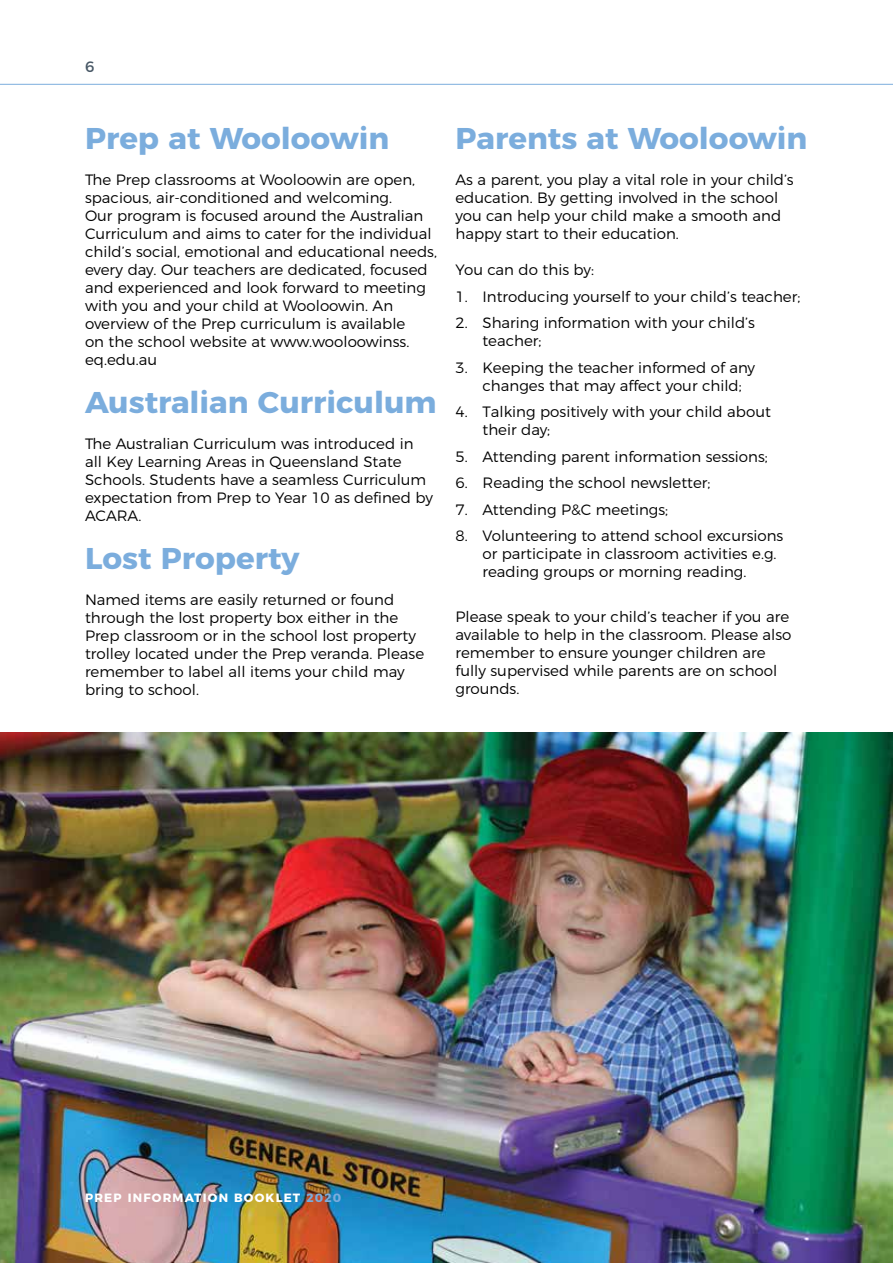
<style>
.page{position:relative;width:893px;height:1263px;background:#fff}
.page>*{position:absolute;margin:0;border:0;box-sizing:border-box;transform-origin:0 0}
.t1{font:700 30px "Montserrat";color:#7baddd}
.t2{font:300 15px/18px "Montserrat";color:#000}
.t3{font:15px "Montserrat";color:#475765}
.t4{font:700 12px "Montserrat";letter-spacing:.1em;color:#fff}
.s1{color:#7baddd}
</style>
<div class="page">
<hr style="left:0;top:84px;width:893px;height:1px;background:#7baddd">
<img style="left:0;top:732px;width:893px;height:531px">
<p class="t3" style="left:85px;top:55px;width:11px">6</p>
<h1 class="t1" style="left:85px;top:114px;width:306px">Prep at Wooloowin</h1>
<p class="t2" style="left:85px;top:170px;width:353px">The Prep classrooms at Wooloowin are open, spacious, air-conditioned and welcoming.<br>Our program is focused around the Australian Curriculum and aims to cater for the individual child’s social, emotional and educational needs, every day. Our teachers are dedicated, focused and experienced and look forward to meeting with you and your child at Wooloowin. An overview of the Prep curriculum is available<br>on the school website at www.wooloowinss. eq.edu.au</p>
<h1 class="t1" style="left:85px;top:378px;width:353px">Australian Curriculum</h1>
<p class="t2" style="left:85px;top:434px;width:349px">The Australian Curriculum was introduced in all Key Learning Areas in Queensland State Schools. Students have a seamless Curriculum expectation from Prep to Year 10 as defined by ACARA.</p>
<h1 class="t1" style="left:85px;top:534px;width:216px">Lost Property</h1>
<p class="t2" style="left:85px;top:590px;width:341px">Named items are easily returned or found through the lost property box either in the Prep classroom or in the school lost property trolley located under the Prep veranda. Please remember to label all items your child may bring to school.</p>
<h1 class="t1" style="left:455px;top:114px;width:353px">Parents at Wooloowin</h1>
<p class="t2" style="left:455px;top:170px;width:340px">As a parent, you play a vital role in your child’s education. By getting involved in the school you can help your child make a smooth and happy start to their education.</p>
<p class="t2" style="left:455px;top:260px;width:140px">You can do this by:</p>
<p class="t2" style="left:455px;top:286px;width:346px">1. Introducing yourself to your child’s teacher;</p>
<p class="t2" style="left:482px;top:313px;width:274px;text-indent:-27px">2. Sharing information with your child’s teacher;</p>
<p class="t2" style="left:482px;top:357px;width:274px;text-indent:-27px">3. Keeping the teacher informed of any changes that may affect your child;</p>
<p class="t2" style="left:482px;top:402px;width:290px;text-indent:-27px">4. Talking positively with your child about their day;</p>
<p class="t2" style="left:455px;top:446px;width:314px">5. Attending parent information sessions;</p>
<p class="t2" style="left:455px;top:473px;width:256px">6. Reading the school newsletter;</p>
<p class="t2" style="left:455px;top:499px;width:214px">7. Attending P&amp;C meetings;</p>
<p class="t2" style="left:482px;top:526px;width:302px;text-indent:-27px">8. Volunteering to attend school excursions or participate in classroom activities e.g. reading groups or morning reading.</p>
<p class="t2" style="left:455px;top:606px;width:338px">Please speak to your child’s teacher if you are available to help in the classroom. Please also remember to ensure younger children are fully supervised while parents are on school grounds.</p>
<p class="t4" style="left:85px;top:1188px;width:258px">PREP INFORMATION BOOKLET <span class="s1">2020</span></p>
</div>
